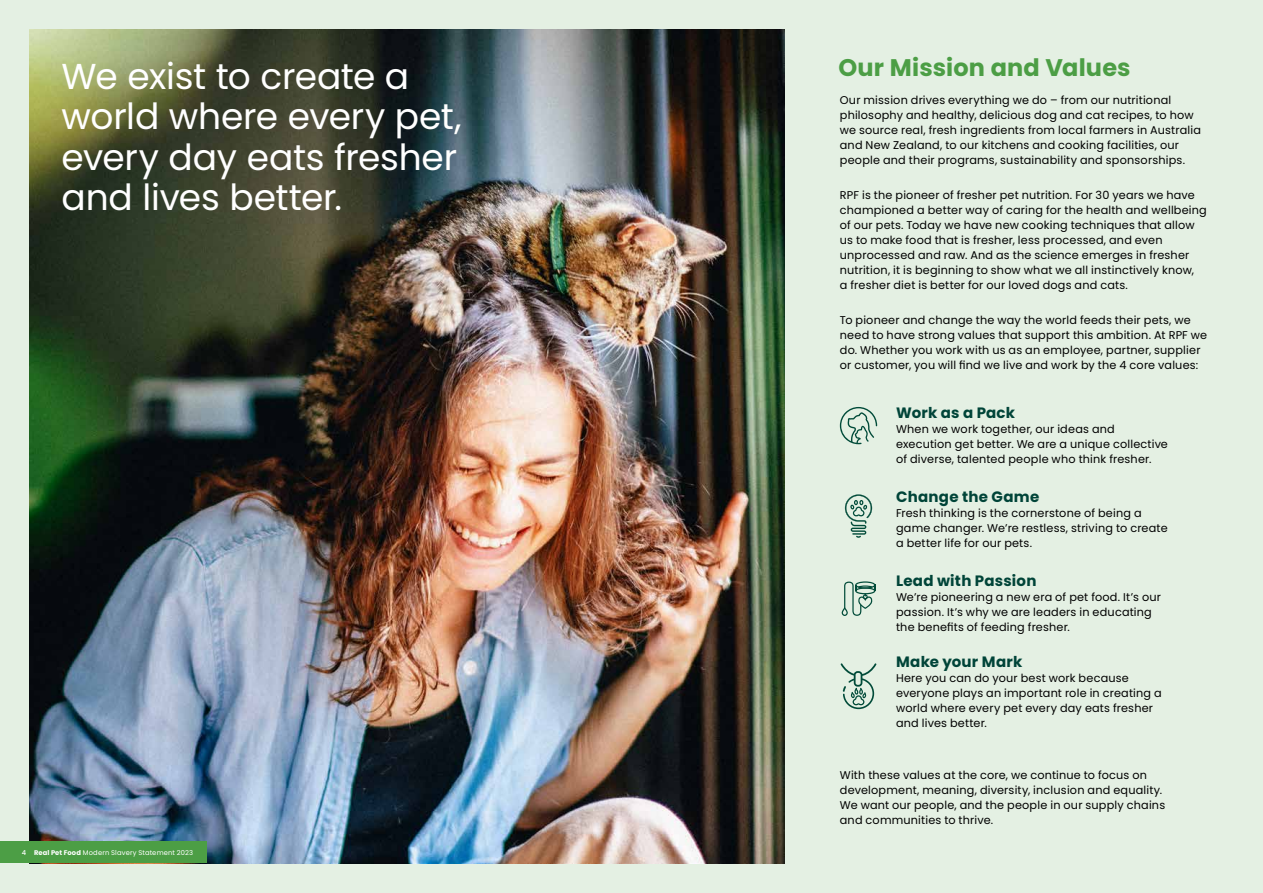
<style>
.page{position:relative;width:1263px;height:893px;background:#e4f0e3}
.page>*{position:absolute;margin:0;border:0;box-sizing:border-box;transform-origin:0 0}
.t1{font:36px/40.5px "Poppins";letter-spacing:-.01em;color:#fff}
.t2{font:700 24px "Poppins";letter-spacing:.005em;color:#4c9e45}
.t3{font:700 15px "Poppins";letter-spacing:.015em;color:#004438}
.t4{font:11.25px/15px "Poppins";letter-spacing:.015em;color:#000}
.t5{font:6.75px "Poppins";letter-spacing:.025em;color:#fff}
.t6{font:500 6.75px "Poppins";color:#fff}
.s1{font-weight:700}
</style>
<div class="page">
<img style="left:30px;top:30px;width:754px;height:833px">
<div style="left:0;top:841px;width:206px;height:22px;background:#4c9e45"></div>
<svg style="left:845px;top:494px;width:27px;height:44px"></svg>
<svg style="left:840px;top:663px;width:36px;height:46px"></svg>
<svg style="left:842px;top:581px;width:33px;height:35px"></svg>
<svg style="left:840px;top:407px;width:37px;height:37px"></svg>
<h1 class="t1" style="left:62px;top:56px;width:401px">We exist to create a world where every pet, every day eats fresher and lives better.</h1>
<p class="t6" style="left:22px;top:849px;width:6px">4</p>
<p class="t5" style="left:34px;top:849px;width:160px"><span class="s1">Real Pet Food</span> Modern Slavery Statement 2023</p>
<h2 class="t2" style="left:838px;top:54px;width:294px">Our Mission and Values</h2>
<p class="t4" style="left:840px;top:93px;width:363px">Our mission drives everything we do – from our nutritional philosophy and healthy, delicious dog and cat recipes, to how we source real, fresh ingredients from local farmers in Australia and New Zealand, to our kitchens and cooking facilities, our people and their programs, sustainability and sponsorships.</p>
<p class="t4" style="left:840px;top:188px;width:369px">RPF is the pioneer of fresher pet nutrition. For 30 years we have championed a better way of caring for the health and wellbeing of our pets. Today we have new cooking techniques that allow us to make food that is fresher, less processed, and even unprocessed and raw. And as the science emerges in fresher nutrition, it is beginning to show what we all instinctively know,<br>a fresher diet is better for our loved dogs and cats.</p>
<p class="t4" style="left:840px;top:312px;width:369px">To pioneer and change the way the world feeds their pets, we need to have strong values that support this ambition. At RPF we do. Whether you work with us as an employee, partner, supplier or customer, you will find we live and work by the 4 core values:</p>
<h3 class="t3" style="left:896px;top:404px;width:121px">Work as a Pack</h3>
<p class="t4" style="left:896px;top:421px;width:273px">When we work together, our ideas and execution get better. We are a unique collective of diverse, talented people who think fresher.</p>
<h3 class="t3" style="left:896px;top:488px;width:145px">Change the Game</h3>
<p class="t4" style="left:896px;top:505px;width:273px">Fresh thinking is the cornerstone of being a game changer. We’re restless, striving to create a better life for our pets.</p>
<h3 class="t3" style="left:896px;top:572px;width:142px">Lead with Passion</h3>
<p class="t4" style="left:896px;top:590px;width:266px">We’re pioneering a new era of pet food. It’s our passion. It’s why we are leaders in educating the benefits of feeding fresher.</p>
<h3 class="t3" style="left:896px;top:653px;width:128px">Make your Mark</h3>
<p class="t4" style="left:896px;top:671px;width:267px">Here you can do your best work because everyone plays an important role in creating a world where every pet every day eats fresher and lives better.</p>
<p class="t4" style="left:840px;top:768px;width:327px">With these values at the core, we continue to focus on development, meaning, diversity, inclusion and equality.<br>We want our people, and the people in our supply chains and communities to thrive.</p>
</div>
